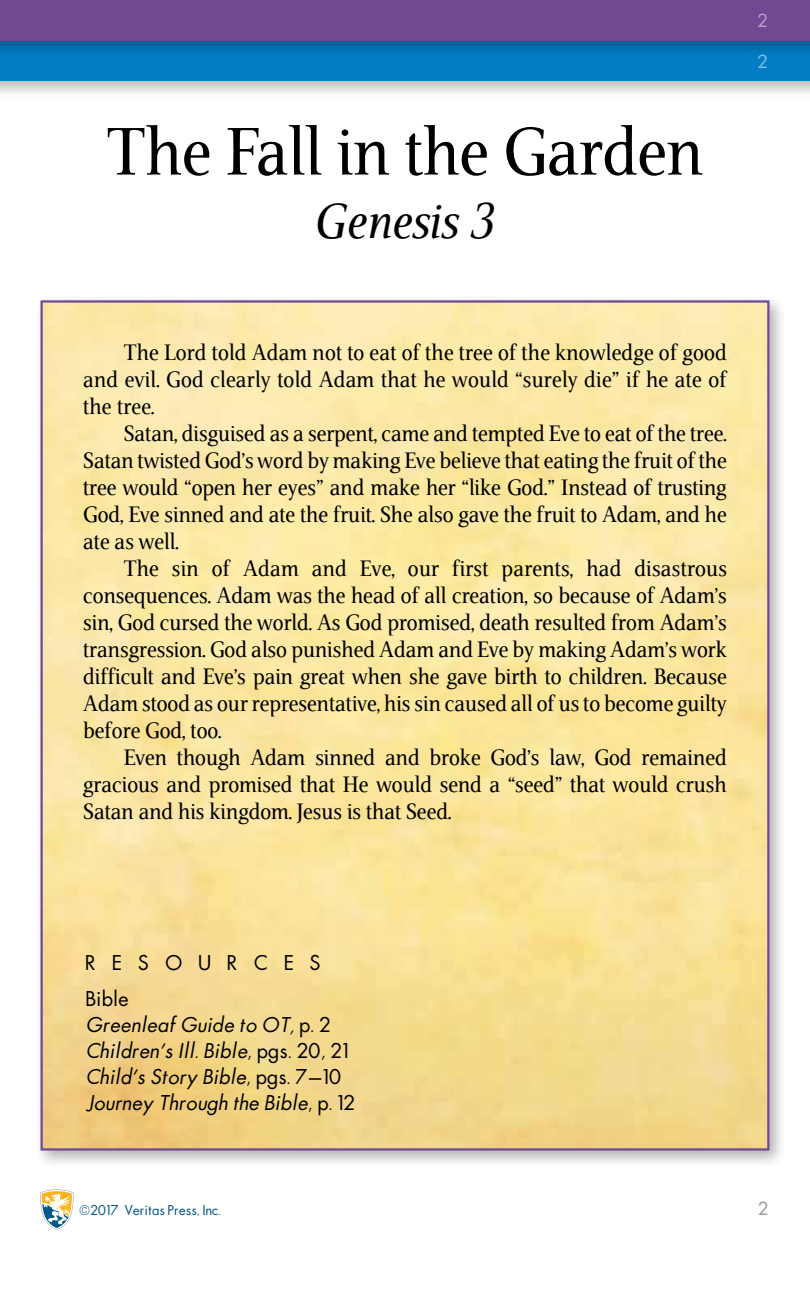
<style>
.page{position:relative;width:810px;height:1296px;background:#fff}
.page>*{position:absolute;margin:0;border:0;box-sizing:border-box;transform-origin:0 0}
.t1{font:67.5px "Veritas AE";color:#000}
.t2{font:italic 49.5px "Veritas AE";color:#000}
.t3{font:22.5px/27px "Veritas AE";color:#000;text-align:justify}
.t4{font:italic 20.25px/25.9px "Futura";letter-spacing:.01em;color:#000}
.t5{font:20.25px/36px "Futura";letter-spacing:.8em;color:#000}
.t6{font:18px "Futura";color:#fff}
.t7{font:18px "Futura";color:#939598}
.t8{font:13.5px "Futura";color:#005789}
.s1{font-style:normal}
</style>
<div class="page">
<div style="left:0;top:34px;width:810px;height:65px;background:#000;opacity:.3"></div>
<div style="left:0;top:40px;width:810px;height:41px;background:#007dc5"></div>
<div style="left:0;top:0;width:810px;height:59px;background:#000;opacity:.3"></div>
<div style="left:0;top:0;width:810px;height:41px;background:#714993"></div>
<svg style="left:40px;top:1189px;width:34px;height:41px"></svg>
<div style="left:34px;top:294px;width:753px;height:875px;background:#000;opacity:.3"></div>
<img style="left:43px;top:303px;width:724px;height:845px">
<h1 class="t1" style="left:107px;top:113px;width:598px">The Fall in the Garden</h1>
<h2 class="t2" style="left:315px;top:194px;width:181px">Genesis 3</h2>
<p class="t6" style="left:758px;top:9px;width:12px">2</p>
<p class="t6" style="left:758px;top:50px;width:12px">2</p>
<p class="t3" style="left:83px;top:339px;width:645px;text-indent:40px">The Lord told Adam not to eat of the tree of the knowledge of good and evil. God clearly told Adam that he would “surely die” if he ate of the tree.</p>
<p class="t3" style="left:83px;top:420px;width:645px;text-indent:40px">Satan, disguised as a serpent, came and tempted Eve to eat of the tree.<br>Satan twisted God’s word by making Eve believe that eating the fruit of the tree would “open her eyes” and make her “like God.” Instead of trusting God, Eve sinned and ate the fruit. She also gave the fruit to Adam, and he ate as well.</p>
<p class="t3" style="left:83px;top:555px;width:645px;text-indent:40px">The sin of Adam and Eve, our first parents, had disastrous consequences. Adam was the head of all creation, so because of Adam’s sin, God cursed the world. As God promised, death resulted from Adam’s transgression. God also punished Adam and Eve by making Adam’s work difficult and Eve’s pain great when she gave birth to children. Because Adam stood as our representative, his sin caused all of us to become guilty before God, too.</p>
<p class="t3" style="left:83px;top:744px;width:645px;text-indent:40px">Even though Adam sinned and broke God’s law, God remained gracious and promised that He would send a “seed” that would crush Satan and his kingdom. Jesus is that Seed.</p>
<p class="t5" style="left:86px;top:945px;width:237px">RESOURCES<br>Bible</p>
<p class="t4" style="left:86px;top:1011px;width:271px">Greenleaf Guide to OT, <span class="s1">p. 2<br></span>Children’s Ill. Bible<span class="s1">, pgs. 20, 21<br></span>Child’s Story Bible<span class="s1">, pgs. 7–10<br></span>Journey Through the Bible<span class="s1">, p. 12</span></p>
<p class="t8" style="left:79px;top:1201px;width:143px">©2017 Veritas Press, Inc.</p>
<p class="t7" style="left:758px;top:1197px;width:12px">2</p>
</div>
